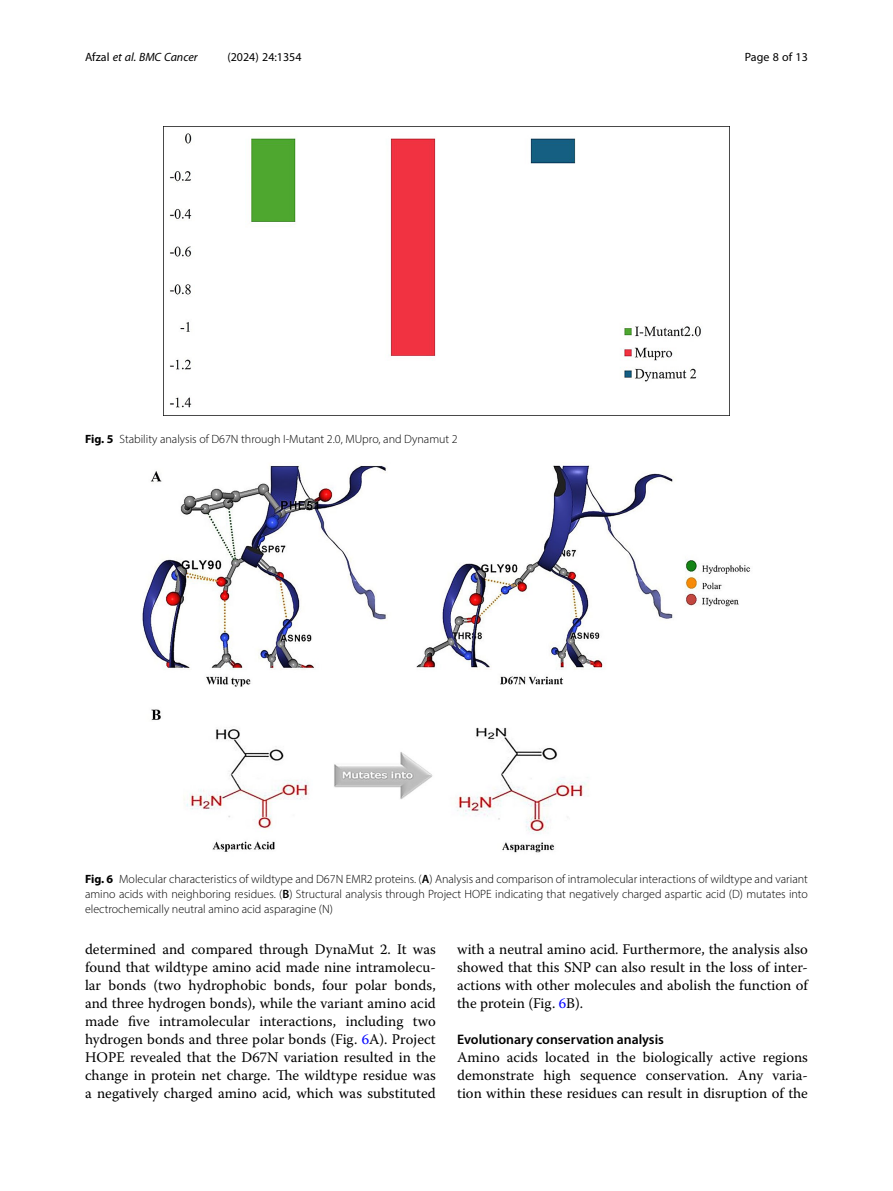
<style>
.page{position:relative;width:893px;height:1191px;background:#fff}
.page>*{position:absolute;margin:0;border:0;box-sizing:border-box;transform-origin:0 0}
.Body_Text{font:14.7px/18px "Warnock Pro";color:#000;text-align:justify}
.Head_2{font:600 13.8px "Myriad Pro";color:#000}
.Figure_Caption{font:300 12px/15px "Myriad Pro";color:#000;text-align:justify}
.t1{font:12px "Myriad Pro";color:#000}
.t2{font:italic 12px "Myriad Pro";color:#000}
.s1{font-style:normal}
.s2{font-weight:700}
.s3{font-weight:600}
.s4{color:#00f}
</style>
<div class="page">
<img style="left:140px;top:464px;width:611px;height:389px">
<img style="left:164px;top:126px;width:565px;height:282px">
<p class="t2" style="left:85px;top:50px;width:114px"><span class="s1">Afzal</span> et al. BMC Cancer</p>
<p class="t1" style="left:227px;top:50px;width:76px">(2024) 24:1354</p>
<p class="t1" style="left:745px;top:50px;width:65px">Page 8 of 13</p>
<p class="Figure_Caption" style="left:85px;top:431px;width:374px"><span class="s2">Fig. 5</span> Stability analysis of D67N through I-Mutant 2.0, MUpro, and Dynamut 2</p>
<p class="Figure_Caption" style="left:85px;top:871px;width:724px"><span class="s2">Fig. 6</span> Molecular characteristics of wildtype and D67N EMR2 proteins. (<span class="s3">A</span>) Analysis and comparison of intramolecular interactions of wildtype and variant amino acids with neighboring residues. (<span class="s3">B</span>) Structural analysis through Project HOPE indicating that negatively charged aspartic acid (D) mutates into electrochemically neutral amino acid asparagine (N)</p>
<p class="Body_Text" style="left:85px;top:940px;width:352px">determined and compared through DynaMut 2. It was found that wildtype amino acid made nine intramolecu&shy;lar bonds (two hydrophobic bonds, four polar bonds, and three hydrogen bonds), while the variant amino acid made five intramolecular interactions, including two hydrogen bonds and three polar bonds (Fig. <span class="s4">6</span>A). Project HOPE revealed that the D67N variation resulted in the change in protein net charge. The wildtype residue was a negatively charged amino acid, which was substituted</p>
<p class="Body_Text" style="left:457px;top:940px;width:352px">with a neutral amino acid. Furthermore, the analysis also showed that this SNP can also result in the loss of inter&shy;actions with other molecules and abolish the function of the protein (Fig. <span class="s4">6</span>B).</p>
<p class="Head_2" style="left:457px;top:1031px;width:208px">Evolutionary conservation analysis</p>
<p class="Body_Text" style="left:457px;top:1048px;width:352px">Amino acids located in the biologically active regions demonstrate high sequence conservation. Any varia&shy;tion within these residues can result in disruption of the</p>
</div>
